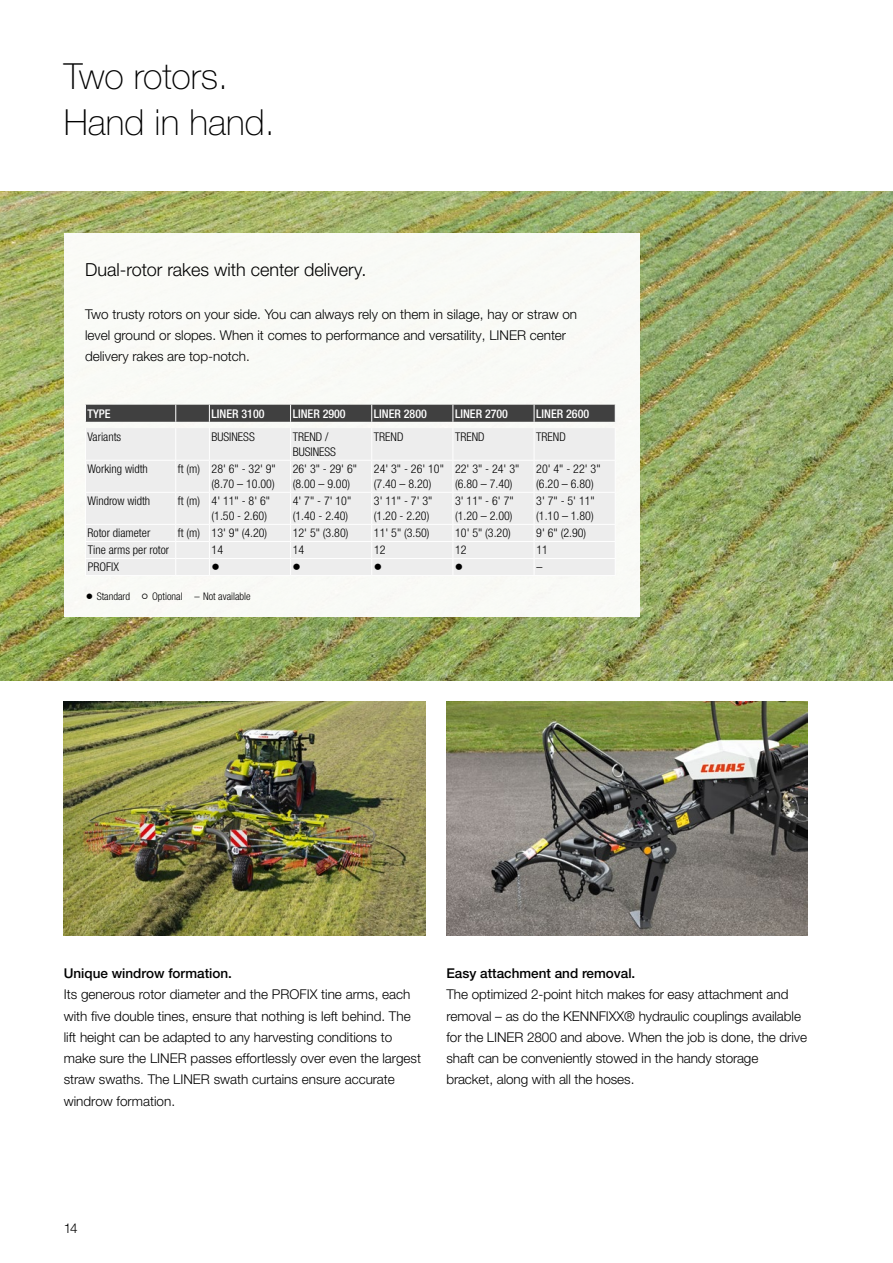
<style>
.page{position:relative;width:893px;height:1263px;background:#fff}
.page>*{position:absolute;margin:0;border:0;box-sizing:border-box;transform-origin:0 0}
.t1{font:100 36px/45px "CLAAS Helvetica Neue";color:#000}
.t2{font:300 18px "CLAAS Helvetica Neue";color:#000}
.t3{font:300 13.5px/21.3px "CLAAS Helvetica Neue";color:#000}
.t4{font:500 13.5px "CLAAS Helvetica Neue";color:#000}
.t5{font:300 condensed 12px/15px "CLAAS Helvetica Neue";color:#000}
.t6{font:500 condensed 12px "CLAAS Helvetica Neue";color:#fff}
.t7{font:300 condensed 10.5px "CLAAS Helvetica Neue";color:#000}
</style>
<div class="page">
<img style="left:0;top:191px;width:893px;height:489px">
<div style="left:64px;top:233px;width:575px;height:384px;background:#f9faf6"></div>
<div style="left:86px;top:428px;width:528px;height:147px;background:#ededed"></div>
<hr style="left:85px;top:428px;width:1px;height:32px;background:#fff">
<hr style="left:85px;top:461px;width:1px;height:31px;background:#fff">
<hr style="left:85px;top:493px;width:1px;height:31px;background:#fff">
<svg style="left:85px;top:405px;width:531px;height:17px;background:#454545"></svg>
<hr style="left:175px;top:428px;width:1px;height:32px;background:#fff">
<hr style="left:209px;top:428px;width:1px;height:32px;background:#fff">
<hr style="left:290px;top:428px;width:1px;height:32px;background:#fff">
<hr style="left:371px;top:428px;width:1px;height:32px;background:#fff">
<hr style="left:453px;top:428px;width:1px;height:32px;background:#fff">
<hr style="left:534px;top:428px;width:1px;height:32px;background:#fff">
<hr style="left:615px;top:428px;width:1px;height:32px;background:#fff">
<hr style="left:85px;top:460px;width:91px;height:1px;background:#fff">
<hr style="left:176px;top:460px;width:33px;height:1px;background:#fff">
<hr style="left:175px;top:461px;width:1px;height:31px;background:#fff">
<hr style="left:209px;top:460px;width:82px;height:1px;background:#fff">
<hr style="left:291px;top:460px;width:81px;height:1px;background:#fff">
<hr style="left:372px;top:460px;width:81px;height:1px;background:#fff">
<hr style="left:453px;top:460px;width:81px;height:1px;background:#fff">
<hr style="left:534px;top:460px;width:82px;height:1px;background:#fff">
<hr style="left:615px;top:461px;width:1px;height:31px;background:#fff">
<hr style="left:209px;top:461px;width:1px;height:31px;background:#fff">
<hr style="left:290px;top:461px;width:1px;height:31px;background:#fff">
<hr style="left:371px;top:461px;width:1px;height:31px;background:#fff">
<hr style="left:453px;top:461px;width:1px;height:31px;background:#fff">
<hr style="left:534px;top:461px;width:1px;height:31px;background:#fff">
<hr style="left:85px;top:492px;width:91px;height:1px;background:#fff">
<hr style="left:176px;top:492px;width:33px;height:1px;background:#fff">
<hr style="left:175px;top:493px;width:1px;height:31px;background:#fff">
<hr style="left:209px;top:492px;width:82px;height:1px;background:#fff">
<hr style="left:291px;top:492px;width:81px;height:1px;background:#fff">
<hr style="left:372px;top:492px;width:81px;height:1px;background:#fff">
<hr style="left:453px;top:492px;width:81px;height:1px;background:#fff">
<hr style="left:534px;top:492px;width:82px;height:1px;background:#fff">
<hr style="left:615px;top:493px;width:1px;height:31px;background:#fff">
<hr style="left:209px;top:493px;width:1px;height:31px;background:#fff">
<hr style="left:290px;top:493px;width:1px;height:31px;background:#fff">
<hr style="left:371px;top:493px;width:1px;height:31px;background:#fff">
<hr style="left:453px;top:493px;width:1px;height:31px;background:#fff">
<hr style="left:534px;top:493px;width:1px;height:31px;background:#fff">
<hr style="left:85px;top:524px;width:91px;height:1px;background:#fff">
<hr style="left:176px;top:524px;width:33px;height:1px;background:#fff">
<hr style="left:209px;top:524px;width:82px;height:1px;background:#fff">
<hr style="left:291px;top:524px;width:81px;height:1px;background:#fff">
<hr style="left:372px;top:524px;width:81px;height:1px;background:#fff">
<hr style="left:453px;top:524px;width:81px;height:1px;background:#fff">
<hr style="left:534px;top:524px;width:82px;height:1px;background:#fff">
<hr style="left:85px;top:541px;width:91px;height:1px;background:#fff">
<hr style="left:176px;top:541px;width:33px;height:1px;background:#fff">
<hr style="left:209px;top:541px;width:82px;height:1px;background:#fff">
<hr style="left:291px;top:541px;width:81px;height:1px;background:#fff">
<hr style="left:372px;top:541px;width:81px;height:1px;background:#fff">
<hr style="left:453px;top:541px;width:81px;height:1px;background:#fff">
<hr style="left:534px;top:541px;width:82px;height:1px;background:#fff">
<hr style="left:85px;top:558px;width:91px;height:1px;background:#fff">
<hr style="left:176px;top:558px;width:33px;height:1px;background:#fff">
<svg style="left:175px;top:525px;width:1px;height:50px"></svg>
<hr style="left:209px;top:558px;width:82px;height:1px;background:#fff">
<hr style="left:291px;top:558px;width:81px;height:1px;background:#fff">
<hr style="left:372px;top:558px;width:81px;height:1px;background:#fff">
<hr style="left:453px;top:558px;width:81px;height:1px;background:#fff">
<hr style="left:534px;top:558px;width:82px;height:1px;background:#fff">
<svg style="left:209px;top:525px;width:1px;height:50px"></svg>
<svg style="left:290px;top:525px;width:1px;height:50px"></svg>
<svg style="left:371px;top:525px;width:1px;height:50px"></svg>
<svg style="left:453px;top:525px;width:1px;height:50px"></svg>
<svg style="left:534px;top:525px;width:1px;height:50px"></svg>
<hr style="left:85px;top:575px;width:91px;height:1px;background:#fff">
<hr style="left:176px;top:575px;width:33px;height:1px;background:#fff">
<hr style="left:209px;top:575px;width:82px;height:1px;background:#fff">
<hr style="left:291px;top:575px;width:81px;height:1px;background:#fff">
<hr style="left:372px;top:575px;width:81px;height:1px;background:#fff">
<hr style="left:453px;top:575px;width:81px;height:1px;background:#fff">
<hr style="left:534px;top:575px;width:82px;height:1px;background:#fff">
<img style="left:64px;top:702px;width:361px;height:233px">
<img style="left:446px;top:702px;width:362px;height:233px">
<h1 class="t1" style="left:64px;top:55px;width:212px">Two rotors.<br>Hand in hand.</h1>
<h2 class="t2" style="left:85px;top:258px;width:283px">Dual-rotor rakes with center delivery.</h2>
<p class="t3" style="left:85px;top:304px;width:494px">Two trusty rotors on your side. You can always rely on them in silage, hay or straw on level ground or slopes. When it comes to performance and versatility, LINER center delivery rakes are top-notch.</p>
<p class="t6" style="left:88px;top:405px;width:25px">TYPE</p>
<p class="t6" style="left:212px;top:405px;width:55px">LINER 3100</p>
<p class="t6" style="left:293px;top:405px;width:55px">LINER 2900</p>
<p class="t6" style="left:374px;top:405px;width:55px">LINER 2800</p>
<p class="t6" style="left:455px;top:405px;width:55px">LINER 2700</p>
<p class="t6" style="left:536px;top:405px;width:55px">LINER 2600</p>
<p class="t5" style="left:88px;top:429px;width:35px">Variants</p>
<p class="t5" style="left:212px;top:429px;width:45px">BUSINESS</p>
<p class="t5" style="left:293px;top:429px;width:45px">TREND /<br>BUSINESS</p>
<p class="t5" style="left:374px;top:429px;width:31px">TREND</p>
<p class="t5" style="left:455px;top:429px;width:31px">TREND</p>
<p class="t5" style="left:536px;top:429px;width:31px">TREND</p>
<p class="t5" style="left:88px;top:461px;width:62px">Working width</p>
<p class="t5" style="left:178px;top:461px;width:99px;text-align:right">ft (m) 28' 6" - 32' 9" (8.70 – 10.00)</p>
<p class="t5" style="left:293px;top:461px;width:66px">26' 3" - 29' 6" (8.00 – 9.00)</p>
<p class="t5" style="left:374px;top:461px;width:72px">24' 3" - 26' 10" (7.40 – 8.20)</p>
<p class="t5" style="left:455px;top:461px;width:66px">22' 3" - 24' 3" (6.80 – 7.40)</p>
<p class="t5" style="left:536px;top:461px;width:66px">20' 4" - 22' 3" (6.20 – 6.80)</p>
<p class="t5" style="left:88px;top:494px;width:64px">Windrow width</p>
<p class="t5" style="left:178px;top:494px;width:94px;text-align:right">ft (m) 4' 11" - 8' 6" (1.50 - 2.60)</p>
<p class="t5" style="left:293px;top:494px;width:60px">4' 7" - 7' 10" (1.40 - 2.40)</p>
<p class="t5" style="left:374px;top:494px;width:60px">3' 11" - 7' 3" (1.20 - 2.20)</p>
<p class="t5" style="left:455px;top:494px;width:60px">3' 11" - 6' 7" (1.20 – 2.00)</p>
<p class="t5" style="left:536px;top:494px;width:60px">3' 7" - 5' 11" (1.10 – 1.80)</p>
<p class="t5" style="left:88px;top:526px;width:64px">Rotor diameter</p>
<p class="t5" style="left:178px;top:526px;width:91px">ft (m) 13' 9" (4.20)</p>
<p class="t5" style="left:293px;top:526px;width:57px">12' 5" (3.80)</p>
<p class="t5" style="left:374px;top:526px;width:57px">11' 5" (3.50)</p>
<p class="t5" style="left:455px;top:526px;width:57px">10' 5" (3.20)</p>
<p class="t5" style="left:536px;top:526px;width:51px">9' 6" (2.90)</p>
<p class="t5" style="left:88px;top:543px;width:83px">Tine arms per rotor</p>
<p class="t5" style="left:212px;top:543px;width:13px">14</p>
<p class="t5" style="left:293px;top:543px;width:13px">14</p>
<p class="t5" style="left:374px;top:543px;width:13px">12</p>
<p class="t5" style="left:455px;top:543px;width:13px">12</p>
<p class="t5" style="left:536px;top:543px;width:13px">11</p>
<p class="t5" style="left:88px;top:560px;width:33px">PROFIX</p>
<p class="t5" style="left:212px;top:560px;width:9px">●</p>
<p class="t5" style="left:293px;top:560px;width:9px">●</p>
<p class="t5" style="left:374px;top:560px;width:9px">●</p>
<p class="t5" style="left:455px;top:560px;width:9px">●</p>
<p class="t5" style="left:536px;top:560px;width:7px">–</p>
<p class="t7" style="left:86px;top:590px;width:166px">● Standard ○ Optional – Not available</p>
<p class="t4" style="left:64px;top:964px;width:170px">Unique windrow formation.</p>
<p class="t3" style="left:64px;top:984px;width:359px">Its generous rotor diameter and the PROFIX tine arms, each with five double tines, ensure that nothing is left behind. The lift height can be adapted to any harvesting conditions to make sure the LINER passes effortlessly over even the largest straw swaths. The LINER swath curtains ensure accurate windrow formation.</p>
<p class="t4" style="left:446px;top:964px;width:190px">Easy attachment and removal.</p>
<p class="t3" style="left:446px;top:984px;width:362px">The optimized 2-point hitch makes for easy attachment and removal – as do the KENNFIXX® hydraulic couplings available for the LINER 2800 and above. When the job is done, the drive shaft can be conveniently stowed in the handy storage bracket, along with all the hoses.</p>
<p class="t3" style="left:64px;top:1218px;width:16px">14</p>
</div>
